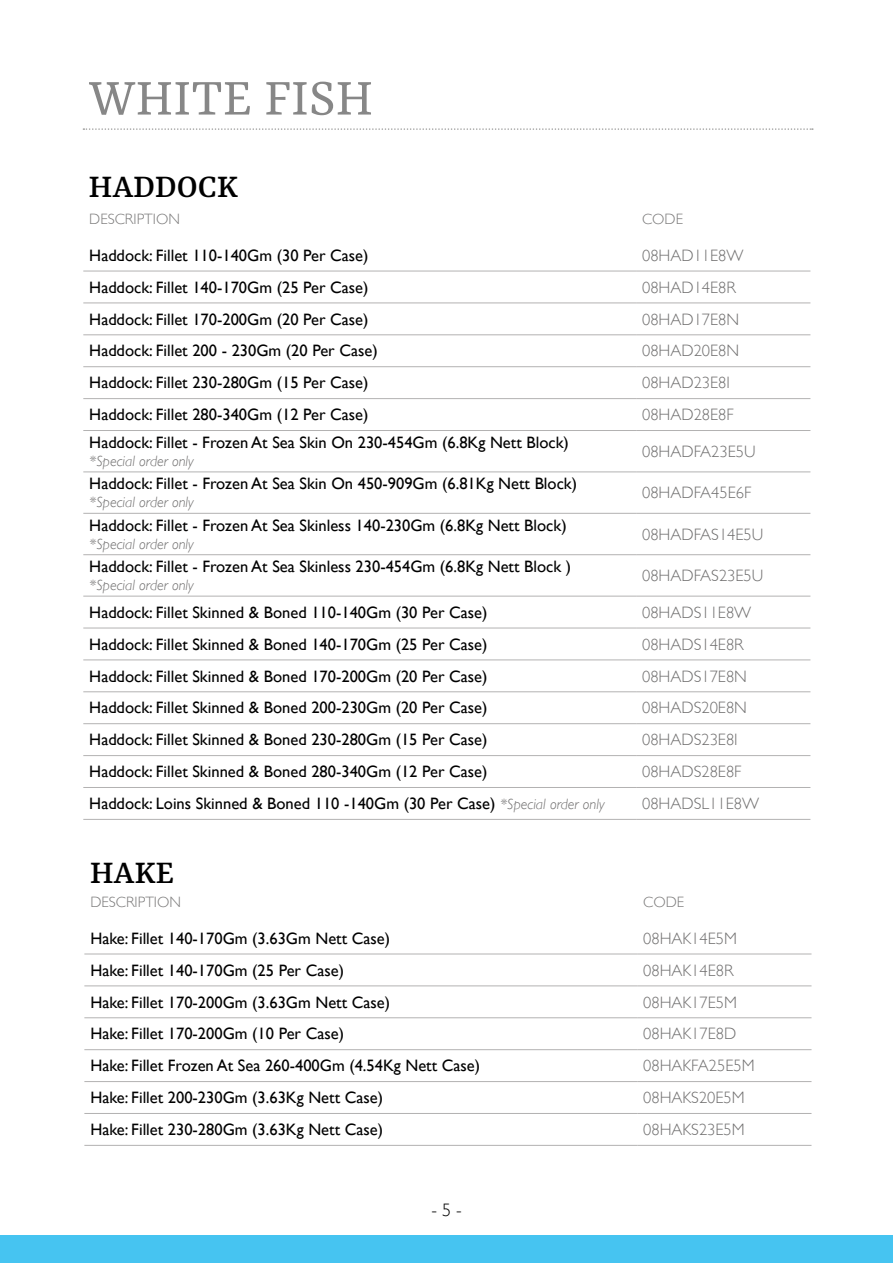
<style>
.page{position:relative;width:893px;height:1263px;background:#fff}
.page>*{position:absolute;margin:0;border:0;box-sizing:border-box;transform-origin:0 0}
.t1{font:57px "Rasa";color:#878787}
.t2{font:500 36px "Rasa";color:#000}
.t3{font:300 18px "Gill Sans";color:#000}
.t4{font:16.5px "Gill Sans";color:#000}
.t5{font:300 16.5px "Gill Sans";color:#706f6f}
.t6{font:italic 300 15px "Gill Sans";color:#706f6f}
.t7{font:300 15px "Gill Sans";color:#7c7b7b}
.s1{font-weight:300;font-style:italic;font-size:15px;color:#706f6f}
</style>
<div class="page">
<hr style="left:83px;top:271px;width:553px;height:1px;background:#b3b2b2">
<hr style="left:636px;top:271px;width:174px;height:1px;background:#b3b2b2">
<hr style="left:83px;top:303px;width:553px;height:1px;background:#b3b2b2">
<hr style="left:636px;top:303px;width:174px;height:1px;background:#b3b2b2">
<hr style="left:83px;top:334px;width:553px;height:1px;background:#b3b2b2">
<hr style="left:636px;top:334px;width:174px;height:1px;background:#b3b2b2">
<hr style="left:83px;top:366px;width:553px;height:1px;background:#b3b2b2">
<hr style="left:636px;top:366px;width:174px;height:1px;background:#b3b2b2">
<hr style="left:83px;top:398px;width:553px;height:1px;background:#b3b2b2">
<hr style="left:636px;top:398px;width:174px;height:1px;background:#b3b2b2">
<hr style="left:83px;top:430px;width:553px;height:1px;background:#b3b2b2">
<hr style="left:636px;top:430px;width:174px;height:1px;background:#b3b2b2">
<hr style="left:83px;top:471px;width:553px;height:1px;background:#b3b2b2">
<hr style="left:636px;top:471px;width:174px;height:1px;background:#b3b2b2">
<hr style="left:83px;top:513px;width:553px;height:1px;background:#b3b2b2">
<hr style="left:636px;top:513px;width:174px;height:1px;background:#b3b2b2">
<hr style="left:83px;top:554px;width:553px;height:1px;background:#b3b2b2">
<hr style="left:636px;top:554px;width:174px;height:1px;background:#b3b2b2">
<hr style="left:83px;top:628px;width:553px;height:1px;background:#b3b2b2">
<hr style="left:636px;top:628px;width:174px;height:1px;background:#b3b2b2">
<hr style="left:83px;top:659px;width:553px;height:1px;background:#b3b2b2">
<hr style="left:636px;top:659px;width:174px;height:1px;background:#b3b2b2">
<hr style="left:83px;top:691px;width:553px;height:1px;background:#b3b2b2">
<hr style="left:636px;top:691px;width:174px;height:1px;background:#b3b2b2">
<hr style="left:83px;top:723px;width:553px;height:1px;background:#b3b2b2">
<hr style="left:636px;top:723px;width:174px;height:1px;background:#b3b2b2">
<hr style="left:83px;top:755px;width:553px;height:1px;background:#b3b2b2">
<hr style="left:636px;top:755px;width:174px;height:1px;background:#b3b2b2">
<hr style="left:83px;top:787px;width:553px;height:1px;background:#b3b2b2">
<hr style="left:636px;top:787px;width:174px;height:1px;background:#b3b2b2">
<hr style="left:83px;top:819px;width:553px;height:1px;background:#b3b2b2">
<hr style="left:636px;top:819px;width:174px;height:1px;background:#b3b2b2">
<hr style="left:83px;top:596px;width:553px;height:1px;background:#b3b2b2">
<hr style="left:636px;top:596px;width:174px;height:1px;background:#b3b2b2">
<svg style="left:83px;top:128px;width:730px;height:2px"></svg>
<div style="left:0;top:1235px;width:893px;height:28px;background:#46c4f1"></div>
<hr style="left:84px;top:954px;width:553px;height:1px;background:#b3b2b2">
<hr style="left:637px;top:954px;width:174px;height:1px;background:#b3b2b2">
<hr style="left:84px;top:985px;width:553px;height:1px;background:#b3b2b2">
<hr style="left:637px;top:985px;width:174px;height:1px;background:#b3b2b2">
<hr style="left:84px;top:1017px;width:553px;height:1px;background:#b3b2b2">
<hr style="left:637px;top:1017px;width:174px;height:1px;background:#b3b2b2">
<hr style="left:84px;top:1049px;width:553px;height:1px;background:#b3b2b2">
<hr style="left:637px;top:1049px;width:174px;height:1px;background:#b3b2b2">
<hr style="left:84px;top:1081px;width:553px;height:1px;background:#b3b2b2">
<hr style="left:637px;top:1081px;width:174px;height:1px;background:#b3b2b2">
<hr style="left:84px;top:1113px;width:553px;height:1px;background:#b3b2b2">
<hr style="left:637px;top:1113px;width:174px;height:1px;background:#b3b2b2">
<hr style="left:84px;top:1145px;width:553px;height:1px;background:#b3b2b2">
<hr style="left:637px;top:1145px;width:174px;height:1px;background:#b3b2b2">
<h1 class="t1" style="left:89px;top:65px;width:286px">WHITE FISH</h1>
<h2 class="t2" style="left:89px;top:165px;width:151px">HADDOCK</h2>
<p class="t7" style="left:89px;top:208px;width:92px">DESCRIPTION</p>
<p class="t7" style="left:642px;top:208px;width:42px">CODE</p>
<p class="t4" style="left:89px;top:245px;width:281px">Haddock: Fillet 110-140Gm (30 Per Case)</p>
<p class="t5" style="left:642px;top:242px;width:103px">08HAD11E8W</p>
<p class="t4" style="left:89px;top:277px;width:281px">Haddock: Fillet 140-170Gm (25 Per Case)</p>
<p class="t5" style="left:642px;top:274px;width:95px">08HAD14E8R</p>
<p class="t4" style="left:89px;top:309px;width:281px">Haddock: Fillet 170-200Gm (20 Per Case)</p>
<p class="t5" style="left:642px;top:306px;width:99px">08HAD17E8N</p>
<p class="t4" style="left:89px;top:341px;width:290px">Haddock: Fillet 200 - 230Gm (20 Per Case)</p>
<p class="t5" style="left:642px;top:338px;width:99px">08HAD20E8N</p>
<p class="t4" style="left:89px;top:373px;width:281px">Haddock: Fillet 230-280Gm (15 Per Case)</p>
<p class="t5" style="left:642px;top:370px;width:89px">08HAD23E8I</p>
<p class="t4" style="left:89px;top:405px;width:281px">Haddock: Fillet 280-340Gm (12 Per Case)</p>
<p class="t5" style="left:642px;top:402px;width:93px">08HAD28E8F</p>
<p class="t4" style="left:89px;top:433px;width:481px">Haddock: Fillet - Frozen At Sea Skin On 230-454Gm (6.8Kg Nett Block)</p>
<p class="t6" style="left:89px;top:452px;width:106px">*Special order only</p>
<p class="t5" style="left:642px;top:438px;width:115px">08HADFA23E5U</p>
<p class="t4" style="left:89px;top:474px;width:489px">Haddock: Fillet - Frozen At Sea Skin On 450-909Gm (6.81Kg Nett Block)</p>
<p class="t6" style="left:89px;top:494px;width:106px">*Special order only</p>
<p class="t4" style="left:89px;top:515px;width:479px">Haddock: Fillet - Frozen At Sea Skinless 140-230Gm (6.8Kg Nett Block)</p>
<p class="t6" style="left:89px;top:535px;width:106px">*Special order only</p>
<p class="t4" style="left:89px;top:557px;width:483px">Haddock: Fillet - Frozen At Sea Skinless 230-454Gm (6.8Kg Nett Block )</p>
<p class="t6" style="left:89px;top:577px;width:106px">*Special order only</p>
<p class="t5" style="left:642px;top:480px;width:111px">08HADFA45E6F</p>
<p class="t5" style="left:642px;top:521px;width:123px">08HADFAS14E5U</p>
<p class="t5" style="left:642px;top:563px;width:123px">08HADFAS23E5U</p>
<p class="t4" style="left:89px;top:602px;width:400px">Haddock: Fillet Skinned &amp; Boned 110-140Gm (30 Per Case)</p>
<p class="t5" style="left:642px;top:599px;width:111px">08HADS11E8W</p>
<p class="t4" style="left:89px;top:634px;width:400px">Haddock: Fillet Skinned &amp; Boned 140-170Gm (25 Per Case)</p>
<p class="t5" style="left:642px;top:631px;width:103px">08HADS14E8R</p>
<p class="t4" style="left:89px;top:666px;width:400px">Haddock: Fillet Skinned &amp; Boned 170-200Gm (20 Per Case)</p>
<p class="t5" style="left:642px;top:663px;width:106px">08HADS17E8N</p>
<p class="t4" style="left:89px;top:698px;width:400px">Haddock: Fillet Skinned &amp; Boned 200-230Gm (20 Per Case)</p>
<p class="t5" style="left:642px;top:695px;width:106px">08HADS20E8N</p>
<p class="t4" style="left:89px;top:730px;width:400px">Haddock: Fillet Skinned &amp; Boned 230-280Gm (15 Per Case)</p>
<p class="t5" style="left:642px;top:727px;width:97px">08HADS23E8I</p>
<p class="t4" style="left:89px;top:762px;width:400px">Haddock: Fillet Skinned &amp; Boned 280-340Gm (12 Per Case)</p>
<p class="t5" style="left:642px;top:759px;width:101px">08HADS28E8F</p>
<p class="t4" style="left:89px;top:794px;width:517px">Haddock: Loins Skinned &amp; Boned 110 -140Gm (30 Per Case) <span class="s1">*Special order only</span></p>
<p class="t5" style="left:642px;top:791px;width:118px">08HADSL11E8W</p>
<h2 class="t2" style="left:90px;top:851px;width:86px">HAKE</h2>
<p class="t7" style="left:90px;top:891px;width:92px">DESCRIPTION</p>
<p class="t7" style="left:643px;top:891px;width:42px">CODE</p>
<p class="t4" style="left:90px;top:928px;width:301px">Hake: Fillet 140-170Gm (3.63Gm Nett Case)</p>
<p class="t5" style="left:643px;top:925px;width:95px">08HAK14E5M</p>
<p class="t4" style="left:90px;top:960px;width:255px">Hake: Fillet 140-170Gm (25 Per Case)</p>
<p class="t5" style="left:643px;top:957px;width:92px">08HAK14E8R</p>
<p class="t4" style="left:90px;top:992px;width:301px">Hake: Fillet 170-200Gm (3.63Gm Nett Case)</p>
<p class="t5" style="left:643px;top:989px;width:95px">08HAK17E5M</p>
<p class="t4" style="left:90px;top:1024px;width:255px">Hake: Fillet 170-200Gm (10 Per Case)</p>
<p class="t5" style="left:643px;top:1021px;width:95px">08HAK17E8D</p>
<p class="t4" style="left:90px;top:1056px;width:391px">Hake: Fillet Frozen At Sea 260-400Gm (4.54Kg Nett Case)</p>
<p class="t5" style="left:643px;top:1053px;width:113px">08HAKFA25E5M</p>
<p class="t4" style="left:90px;top:1088px;width:294px">Hake: Fillet 200-230Gm (3.63Kg Nett Case)</p>
<p class="t5" style="left:643px;top:1085px;width:103px">08HAKS20E5M</p>
<p class="t4" style="left:90px;top:1120px;width:294px">Hake: Fillet 230-280Gm (3.63Kg Nett Case)</p>
<p class="t5" style="left:643px;top:1117px;width:103px">08HAKS23E5M</p>
<p class="t3" style="left:431px;top:1196px;width:32px">- 5 -</p>
</div>
